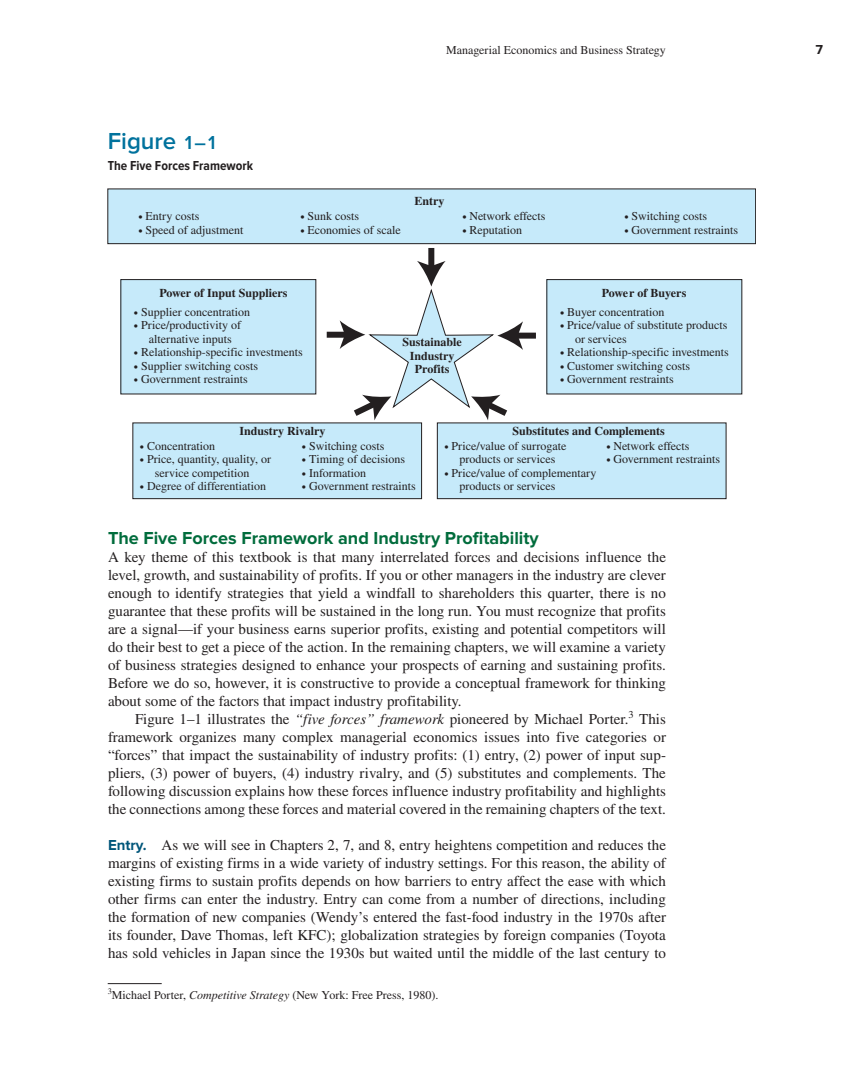
<style>
.page{position:relative;width:864px;height:1080px;background:#fff}
.page>*{position:absolute;margin:0;border:0;box-sizing:border-box;transform-origin:0 0}
.bch_fgnm{font:600 24px "Proxima Nova";color:#00729d}
.bch_hc{font:700 18px "Proxima Nova";color:#006c3c}
.bch_tx_first{font:15px/18px "STIX Math Jax Main";color:#231f20;text-align:justify}
.bch_hd{font:15px/18px "STIX Math Jax Main";color:#231f20;text-align:justify}
.bch_tx{font:15px/18px "STIX Math Jax Main";color:#231f20;text-align:justify}
.bch_fgtt{font:700 13.5px "Proxima Nova Cond";color:#231f20}
.t1{font:700 13.5px "Proxima Nova";color:#231f20}
.ftnote{font:12px/13.5px "STIX Math Jax Main";color:#231f20}
.t2{font:700 12px/13.5px "STIX Math Jax Main";color:#231f20;text-align:center}
.s1{font-size:19.5px}
.s2{font-style:italic}
.s3{font-family:"Proxima Nova";font-weight:700;color:#00567a}
</style>
<div class="page">
<hr style="left:108px;top:983px;width:54px;height:1px;background:#231f20">
<div style="left:133px;top:423px;width:289px;height:76px;background:#c6eafa"></div>
<div style="left:132px;top:423px;width:290px;height:76px;border:1px solid #231f20"></div>
<div style="left:437px;top:423px;width:289px;height:76px;background:#c6eafa"></div>
<div style="left:437px;top:423px;width:289px;height:76px;border:1px solid #231f20"></div>
<div style="left:121px;top:280px;width:195px;height:114px;background:#c6eafa"></div>
<div style="left:120px;top:279px;width:196px;height:115px;border:1px solid #231f20"></div>
<div style="left:108px;top:189px;width:648px;height:55px;background:#c6eafa"></div>
<div style="left:107px;top:189px;width:649px;height:55px;border:1px solid #231f20"></div>
<div style="left:547px;top:280px;width:195px;height:114px;background:#c6eafa"></div>
<div style="left:546px;top:279px;width:196px;height:115px;border:1px solid #231f20"></div>
<div style="left:428px;top:248px;width:6px;height:20px;background:#231f20"></div>
<div style="left:327px;top:332px;width:20px;height:6px;background:#231f20"></div>
<div style="left:515px;top:333px;width:21px;height:6px;background:#231f20"></div>
<svg style="left:340px;top:261px;width:183px;height:159px"></svg>
<p class="bch_fgnm" style="left:108px;top:128px;width:112px">Figure <span class="s1">1–1</span></p>
<p class="bch_fgtt" style="left:108px;top:158px;width:147px">The Five Forces Framework</p>
<p class="ftnote" style="left:446px;top:44px;width:221px">Managerial Economics and Business Strategy</p>
<p class="t1" style="left:815px;top:42px;width:10px">7</p>
<p class="t2" style="left:414px;top:195px;width:32px">Entry</p>
<p class="ftnote" style="left:138px;top:210px;width:63px">∙ Entry costs</p>
<p class="ftnote" style="left:300px;top:210px;width:60px">∙ Sunk costs</p>
<p class="ftnote" style="left:462px;top:210px;width:85px">∙ Network effects</p>
<p class="ftnote" style="left:624px;top:210px;width:84px">∙ Switching costs</p>
<p class="ftnote" style="left:138px;top:224px;width:107px">∙ Speed of adjustment</p>
<p class="ftnote" style="left:300px;top:224px;width:102px">∙ Economies of scale</p>
<p class="ftnote" style="left:462px;top:224px;width:61px">∙ Reputation</p>
<p class="ftnote" style="left:624px;top:224px;width:115px">∙ Government restraints</p>
<p class="t2" style="left:159px;top:287px;width:129px">Power of Input Suppliers</p>
<p class="t2" style="left:602px;top:287px;width:86px">Power of Buyers</p>
<p class="ftnote" style="left:134px;top:306px;width:118px">∙ Supplier concentration</p>
<p class="ftnote" style="left:134px;top:319px;width:109px">∙ Price/productivity of</p>
<p class="ftnote" style="left:149px;top:333px;width:84px">alternative inputs</p>
<p class="ftnote" style="left:134px;top:346px;width:170px">∙ Relationship-specific investments</p>
<p class="ftnote" style="left:134px;top:360px;width:126px">∙ Supplier switching costs</p>
<p class="ftnote" style="left:134px;top:373px;width:115px">∙ Government restraints</p>
<p class="t2" style="left:402px;top:336px;width:61px">Sustainable<br>Industry<br>Profits</p>
<p class="ftnote" style="left:560px;top:306px;width:106px">∙ Buyer concentration</p>
<p class="ftnote" style="left:560px;top:319px;width:169px">∙ Price/value of substitute products</p>
<p class="ftnote" style="left:575px;top:333px;width:53px">or services</p>
<p class="ftnote" style="left:560px;top:346px;width:170px">∙ Relationship-specific investments</p>
<p class="ftnote" style="left:560px;top:360px;width:132px">∙ Customer switching costs</p>
<p class="ftnote" style="left:560px;top:373px;width:115px">∙ Government restraints</p>
<p class="t2" style="left:239px;top:425px;width:88px">Industry Rivalry</p>
<p class="t2" style="left:512px;top:425px;width:154px">Substitutes and Complements</p>
<p class="ftnote" style="left:140px;top:440px;width:77px">∙ Concentration</p>
<p class="ftnote" style="left:302px;top:440px;width:84px">∙ Switching costs</p>
<p class="ftnote" style="left:140px;top:453px;width:133px">∙ Price, quantity, quality, or</p>
<p class="ftnote" style="left:302px;top:453px;width:105px">∙ Timing of decisions</p>
<p class="ftnote" style="left:155px;top:467px;width:96px">service competition</p>
<p class="ftnote" style="left:302px;top:467px;width:66px">∙ Information</p>
<p class="ftnote" style="left:140px;top:480px;width:128px">∙ Degree of differentiation</p>
<p class="ftnote" style="left:302px;top:480px;width:115px">∙ Government restraints</p>
<p class="ftnote" style="left:444px;top:440px;width:124px">∙ Price/value of surrogate</p>
<p class="ftnote" style="left:606px;top:440px;width:85px">∙ Network effects</p>
<p class="ftnote" style="left:459px;top:453px;width:98px">products or services</p>
<p class="ftnote" style="left:606px;top:453px;width:115px">∙ Government restraints</p>
<p class="ftnote" style="left:459px;top:467px;width:139px;text-indent:-15px">∙ Price/value of complementary products or services</p>
<p class="bch_hc" style="left:108px;top:528px;width:432px">The Five Forces Framework and Industry Profitability</p>
<p class="bch_tx_first" style="left:108px;top:549px;width:560px">A key theme of this textbook is that many interrelated forces and decisions influence the level, growth, and sustainability of profits. If you or other managers in the industry are clever enough to identify strategies that yield a windfall to shareholders this quarter, there is no guarantee that these profits will be sustained in the long run. You must recognize that profits are a signal—if your business earns superior profits, existing and potential competitors will do their best to get a piece of the action. In the remaining chapters, we will examine a variety of business strategies designed to enhance your prospects of earning and sustaining profits.<br>Before we do so, however, it is constructive to provide a conceptual framework for thinking about some of the factors that impact industry profitability.</p>
<p class="bch_tx" style="left:108px;top:711px;width:560px;text-indent:27px">Figure 1–1 illustrates the <span class="s2">“five forces” framework</span> pioneered by Michael Porter.<sup>3</sup> This framework organizes many complex managerial economics issues into five categories or “forces” that impact the sustainability of industry profits: (1) entry, (2) power of input sup&shy;pliers, (3) power of buyers, (4) industry rivalry, and (5) substitutes and complements. The following discussion explains how these forces influence industry profitability and highlights the connections among these forces and material covered in the remaining chapters of the text.</p>
<p class="bch_hd" style="left:108px;top:837px;width:560px"><span class="s3">Entry.</span> As we will see in Chapters 2, 7, and 8, entry heightens competition and reduces the margins of existing firms in a wide variety of industry settings. For this reason, the ability of existing firms to sustain profits depends on how barriers to entry affect the ease with which other firms can enter the industry. Entry can come from a number of directions, including the formation of new companies (Wendy’s entered the fast-food industry in the 1970s after its founder, Dave Thomas, left KFC); globalization strategies by foreign companies (Toyota has sold vehicles in Japan since the 1930s but waited until the middle of the last century to</p>
<p class="ftnote" style="left:108px;top:989px;width:332px"><sup>3</sup>Michael Porter, <span class="s2">Competitive Strategy</span> (New York: Free Press, 1980).</p>
</div>
